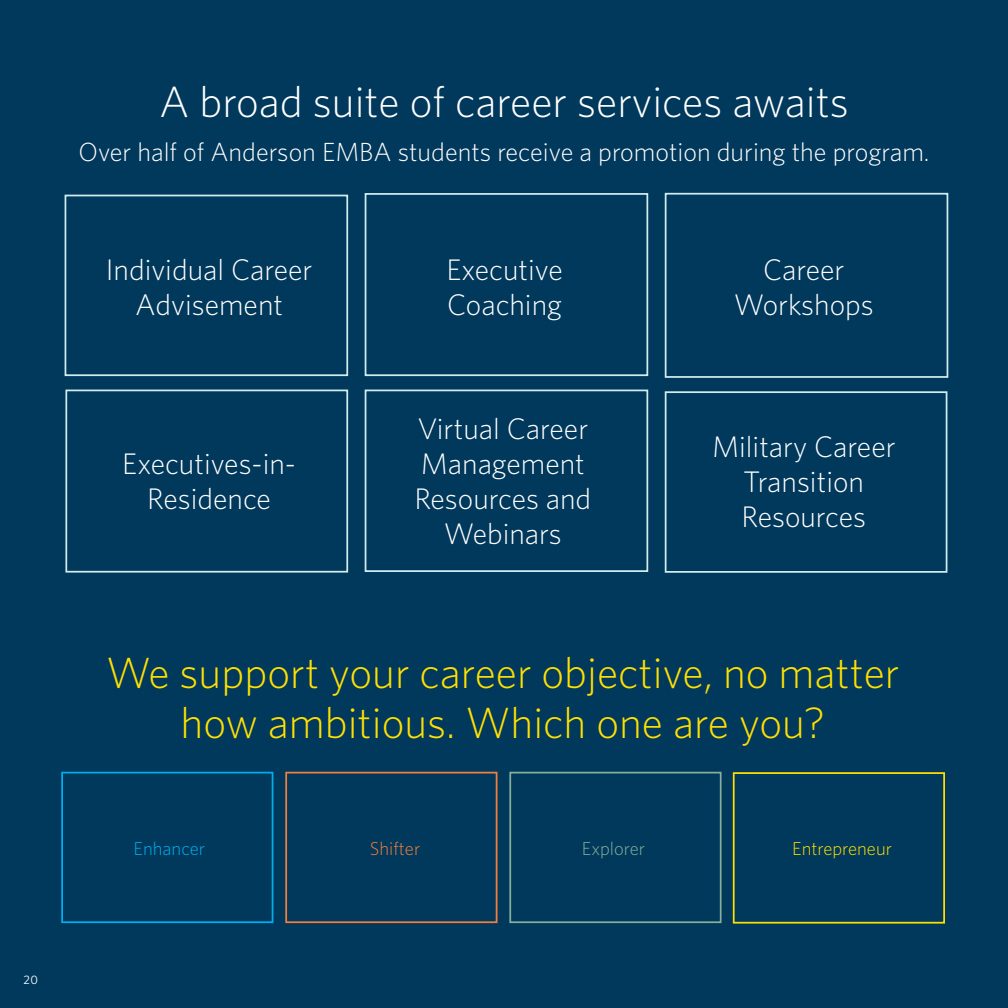
<style>
.page{position:relative;width:1008px;height:1008px;background:#00395c}
.page>*{position:absolute;margin:0;border:0;box-sizing:border-box;transform-origin:0 0}
.t1{font:300 43.75px/50.8px "Whitney";color:#ffdf01;text-align:center}
.t2{font:300 43.75px "Whitney";color:#fff}
.t3{font:300 29.75px/35px "Whitney";color:#fff;text-align:center}
.t4{font:300 26.25px "Whitney";color:#fff}
.t5{font:300 18.72px "Whitney";color:#ffdf01}
.t6{font:300 18.72px "Whitney";color:#00aeef}
.t7{font:300 18.72px "Whitney";color:#86af9a}
.t8{font:300 18.72px "Whitney";color:#f47e3a}
.t9{font:12.25px "Whitney";color:#fff}
</style>
<div class="page">
<div style="left:285px;top:772px;width:212px;height:151px;border:2px solid #f47e3a"></div>
<div style="left:61px;top:772px;width:212px;height:151px;border:2px solid #00aeef"></div>
<div style="left:509px;top:772px;width:213px;height:151px;border:2px solid #86af9a"></div>
<div style="left:733px;top:772px;width:212px;height:152px;border:2px solid #ffdf01"></div>
<div style="left:65px;top:195px;width:283px;height:181px;border:2px solid #d0ecee"></div>
<div style="left:65px;top:390px;width:283px;height:183px;border:2px solid #d0ecee"></div>
<div style="left:365px;top:193px;width:283px;height:183px;border:2px solid #d0ecee"></div>
<div style="left:365px;top:390px;width:283px;height:182px;border:2px solid #d0ecee"></div>
<div style="left:665px;top:193px;width:283px;height:185px;border:2px solid #d0ecee"></div>
<div style="left:665px;top:391px;width:282px;height:182px;border:2px solid #d0ecee"></div>
<h1 class="t2" style="left:159px;top:73px;width:691px">A broad suite of career services awaits</h1>
<p class="t4" style="left:78px;top:135px;width:853px">Over half of Anderson EMBA students receive a promotion during the program.</p>
<p class="t3" style="left:106px;top:251px;width:208px">Individual Career<br>Advisement</p>
<p class="t3" style="left:122px;top:445px;width:175px">Executives-in-<br>Residence</p>
<p class="t3" style="left:446px;top:251px;width:118px;text-align:left">Executive<br>Coaching</p>
<p class="t3" style="left:414px;top:410px;width:178px">Virtual Career<br>Management<br>Resources and<br>Webinars</p>
<p class="t3" style="left:734px;top:251px;width:141px">Career<br>Workshops</p>
<p class="t3" style="left:712px;top:428px;width:185px">Military Career<br>Transition<br>Resources</p>
<h1 class="t1" style="left:106px;top:646px;width:795px">We support your career objective, no matter how ambitious. Which one are you?</h1>
<p class="t6" style="left:134px;top:836px;width:73px">Enhancer</p>
<p class="t8" style="left:370px;top:836px;width:52px">Shifter</p>
<p class="t7" style="left:582px;top:836px;width:65px">Explorer</p>
<p class="t5" style="left:792px;top:836px;width:101px">Entrepreneur</p>
<p class="t9" style="left:24px;top:972px;width:16px">20</p>
</div>
